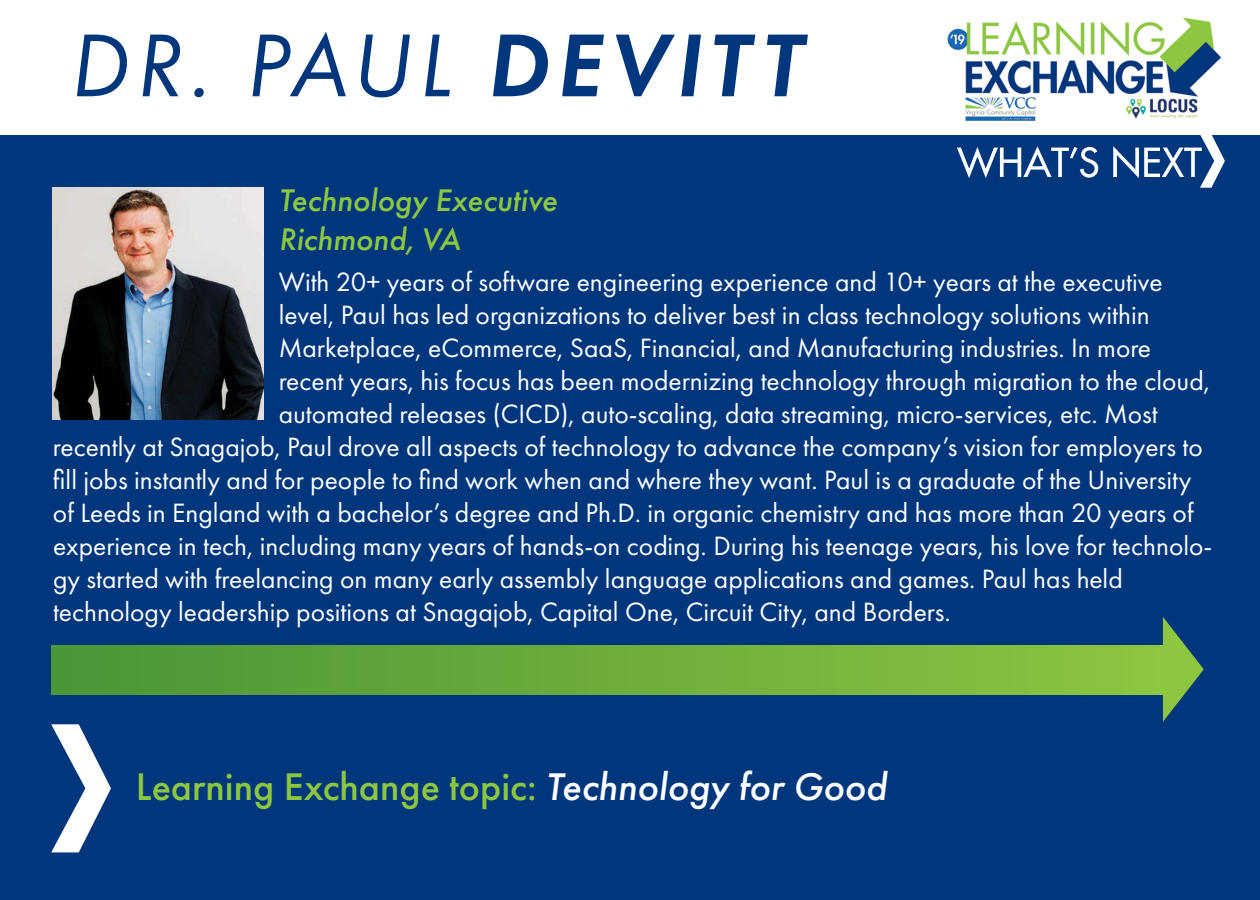
<style>
.page{position:relative;width:1260px;height:900px;background:#00377c}
.page>*{position:absolute;margin:0;border:0;box-sizing:border-box;transform-origin:0 0}
.t1{font:italic 92.5px "Futura PT";letter-spacing:.06em;color:#00377c}
.t2{font:500 40px "Futura PT";color:#8dc73f}
.t3{font:italic 500 32.5px/39px "Futura PT";color:#8dc73f}
.t4{font:27.5px "Futura PT";color:#fff}
.s1{font-weight:600}
.s2{font-style:italic;color:#fff}
</style>
<div class="page">
<svg style="left:957px;top:146px;width:141px;height:32px"></svg>
<svg style="left:1113px;top:134px;width:112px;height:54px"></svg>
<div style="left:51px;top:645px;width:1112px;height:50px;background:linear-gradient(to right,#4b9537,#8cc540)"></div>
<svg style="left:1163px;top:617px;width:41px;height:105px"></svg>
<div style="left:0;top:0;width:1260px;height:134px;background:#fff"></div>
<img style="left:947px;top:17px;width:275px;height:104px">
<img style="left:53px;top:188px;width:211px;height:232px">
<svg style="left:51px;top:724px;width:60px;height:128px"></svg>
<h1 class="t1" style="left:69px;top:11px;width:733px">DR. PAUL <span class="s1">DEVITT</span></h1>
<p class="t3" style="left:279px;top:181px;width:280px">Technology Executive<br>Richmond, VA</p>
<p class="t4" style="left:279px;top:265px;width:886px">With 20+ years of software engineering experience and 10+ years at the executive</p>
<p class="t4" style="left:279px;top:298px;width:872px">level, Paul has led organizations to deliver best in class technology solutions within</p>
<p class="t4" style="left:279px;top:331px;width:874px">Marketplace, eCommerce, SaaS, Financial, and Manufacturing industries. In more</p>
<p class="t4" style="left:279px;top:364px;width:933px">recent years, his focus has been modernizing technology through migration to the cloud,</p>
<p class="t4" style="left:279px;top:397px;width:881px">automated releases (CICD), auto-scaling, data streaming, micro-services, etc. Most</p>
<p class="t4" style="left:53px;top:430px;width:1151px">recently at Snagajob, Paul drove all aspects of technology to advance the company’s vision for employers to</p>
<p class="t4" style="left:53px;top:463px;width:1140px">fill jobs instantly and for people to find work when and where they want. Paul is a graduate of the University</p>
<p class="t4" style="left:53px;top:496px;width:1142px">of Leeds in England with a bachelor’s degree and Ph.D. in organic chemistry and has more than 20 years of</p>
<p class="t4" style="left:53px;top:529px;width:1161px">experience in tech, including many years of hands-on coding. During his teenage years, his love for technolo-</p>
<p class="t4" style="left:53px;top:562px;width:1071px">gy started with freelancing on many early assembly language applications and games. Paul has held</p>
<p class="t4" style="left:53px;top:595px;width:899px">technology leadership positions at Snagajob, Capital One, Circuit City, and Borders.</p>
<h2 class="t2" style="left:136px;top:763px;width:752px">Learning Exchange topic: <span class="s2">Technology for Good</span></h2>
</div>
